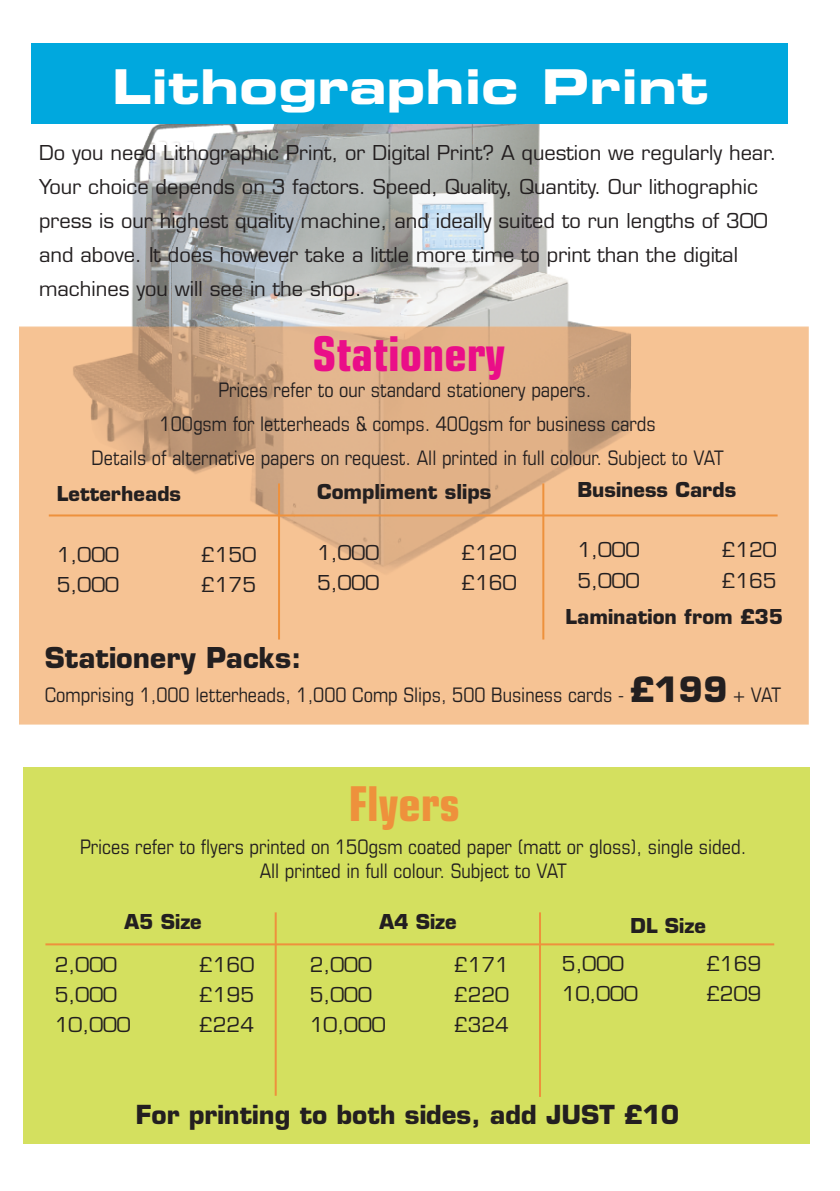
<style>
.page{position:relative;width:840px;height:1191px;background:#fff}
.page>*{position:absolute;margin:0;border:0;box-sizing:border-box;transform-origin:0 0}
.t1{font:48px "Eurostile Bold Extended Two";color:#fff}
.t2{font:700 condensed 48px "Eurostile";color:#ea0e88}
.t3{font:700 condensed 48px "Eurostile";color:#ee913c}
.t4{font:700 28px "Eurostile";color:#231f20}
.t5{font:700 25.6px "Eurostile";color:#231f20}
.t6{font:20px/34px "Eurostile";color:#231f20}
.t7{font:condensed 20px/34px "Eurostile";color:#231f20;text-align:center}
.t8{font:700 20px "Eurostile";color:#231f20}
.s1{font-weight:700;font-stretch:normal;font-size:34px}
</style>
<div class="page">
<img style="left:20px;top:43px;width:788px;height:682px">
<hr style="left:278px;top:483px;width:2px;height:156px;background:#ee913c">
<hr style="left:542px;top:483px;width:2px;height:156px;background:#ee913c">
<hr style="left:49px;top:514px;width:728px;height:2px;background:#ee913c">
<div style="left:23px;top:767px;width:786px;height:376px;background:#d4e05f"></div>
<hr style="left:274px;top:912px;width:2px;height:183px;background:#ee913c">
<hr style="left:538px;top:912px;width:2px;height:185px;background:#ee913c">
<hr style="left:45px;top:943px;width:728px;height:2px;background:#ee913c">
<div style="left:31px;top:43px;width:756px;height:80px;background:#00a8de"></div>
<h1 class="t1" style="left:112px;top:70px;width:598px">Lithographic Print</h1>
<p class="t6" style="left:39px;top:138px;width:738px">Do you need Lithographic Print, or Digital Print? A question we regularly hear.<br>Your choice depends on 3 factors. Speed, Quality, Quantity. Our lithographic press is our highest quality machine, and ideally suited to run lengths of 300 and above. It does however take a little more time to print than the digital machines you will see in the shop.</p>
<h1 class="t2" style="left:312px;top:336px;width:194px">Stationery</h1>
<p class="t7" style="left:91px;top:375px;width:633px">Prices refer to our standard stationery papers.<br>100gsm for letterheads &amp; comps. 400gsm for business cards<br>Details of alternative papers on request. All printed in full colour. Subject to VAT</p>
<p class="t8" style="left:57px;top:486px;width:126px">Letterheads</p>
<p class="t6" style="left:57px;top:539px;width:64px">1,000</p>
<p class="t6" style="left:201px;top:539px;width:57px">£150</p>
<p class="t6" style="left:57px;top:569px;width:64px">5,000</p>
<p class="t6" style="left:201px;top:569px;width:57px">£175</p>
<p class="t8" style="left:317px;top:484px;width:176px">Compliment slips</p>
<p class="t6" style="left:317px;top:537px;width:64px">1,000</p>
<p class="t6" style="left:461px;top:537px;width:57px">£120</p>
<p class="t6" style="left:317px;top:567px;width:64px">5,000</p>
<p class="t6" style="left:461px;top:567px;width:57px">£160</p>
<p class="t8" style="left:577px;top:482px;width:160px">Business Cards</p>
<p class="t6" style="left:577px;top:535px;width:64px">1,000</p>
<p class="t6" style="left:721px;top:535px;width:57px">£120</p>
<p class="t6" style="left:577px;top:565px;width:64px">5,000</p>
<p class="t6" style="left:721px;top:565px;width:57px">£165</p>
<p class="t8" style="left:565px;top:609px;width:219px">Lamination from £35</p>
<h2 class="t4" style="left:45px;top:646px;width:258px">Stationery Packs:</h2>
<p class="t7" style="left:45px;top:679px;width:737px">Comprising 1,000 letterheads, 1,000 Comp Slips, 500 Business cards - <span class="s1">£199</span> + VAT</p>
<h1 class="t3" style="left:348px;top:786px;width:113px">Flyers</h1>
<p class="t7" style="left:80px;top:836px;width:667px;line-height:24px">Prices refer to flyers printed on 150gsm coated paper (matt or gloss), single sided.<br>All printed in full colour. Subject to VAT</p>
<p class="t8" style="left:124px;top:914px;width:79px">A5 Size</p>
<p class="t6" style="left:309px;top:950px;width:64px">2,000</p>
<p class="t6" style="left:453px;top:950px;width:57px">£171</p>
<p class="t6" style="left:309px;top:980px;width:64px">5,000</p>
<p class="t6" style="left:453px;top:980px;width:57px">£220</p>
<p class="t6" style="left:309px;top:1010px;width:77px">10,000</p>
<p class="t6" style="left:453px;top:1010px;width:57px">£324</p>
<p class="t8" style="left:379px;top:914px;width:79px">A4 Size</p>
<p class="t8" style="left:630px;top:917px;width:77px">DL Size</p>
<p class="t6" style="left:561px;top:948px;width:64px">5,000</p>
<p class="t6" style="left:705px;top:948px;width:57px">£169</p>
<p class="t6" style="left:561px;top:978px;width:77px">10,000</p>
<p class="t6" style="left:705px;top:978px;width:57px">£209</p>
<p class="t6" style="left:55px;top:950px;width:64px">2,000</p>
<p class="t6" style="left:199px;top:950px;width:57px">£160</p>
<p class="t6" style="left:55px;top:980px;width:64px">5,000</p>
<p class="t6" style="left:199px;top:980px;width:57px">£195</p>
<p class="t6" style="left:55px;top:1010px;width:77px">10,000</p>
<p class="t6" style="left:199px;top:1010px;width:57px">£224</p>
<p class="t5" style="left:136px;top:1104px;width:544px">For printing to both sides, add JUST £10</p>
</div>
